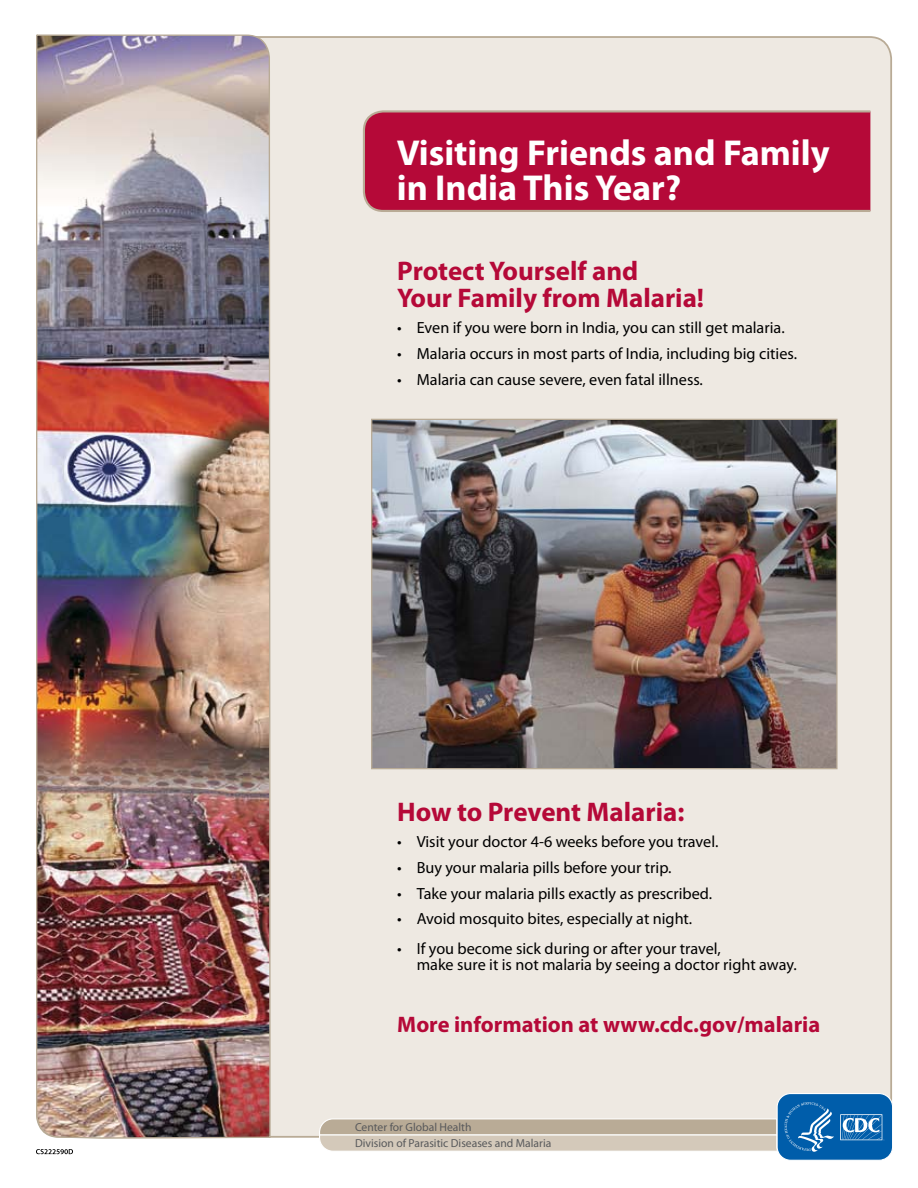
<style>
.page{position:relative;width:918px;height:1188px;background:#fff}
.page>*{position:absolute;margin:0;border:0;box-sizing:border-box;transform-origin:0 0}
.t1{font:700 36.15px "Myriad Pro";color:#fff}
.H2__Second_Level_Hea{font:700 27px/27px "Myriad Pro";color:#b50938}
.B1__Body_Text{font:700 22.5px "Myriad Pro";color:#b50938}
.B1__Body_Text-2{font:16.2px/16.2px "Myriad Pro";color:#000}
.t2{font:11.55px/16.2px "Myriad Pro";color:#58595b}
</style>
<div class="page">
<div style="left:271px;top:36px;width:621px;height:1102px;background:#eee9e2"></div>
<img style="left:36px;top:34px;width:235px;height:1105px">
<svg style="left:362px;top:109px;width:511px;height:104px;background:#b71741"></svg>
<svg style="left:36px;top:1149px;width:37px;height:5px"></svg>
<svg style="left:318px;top:1092px;width:575px;height:69px;background:#bbc5c9"></svg>
<img style="left:373px;top:421px;width:463px;height:346px">
<p class="t1" style="left:397px;top:129px;width:434px">Visiting Friends and Family</p>
<p class="t1" style="left:397px;top:164px;width:286px">in India This Year?</p>
<p class="H2__Second_Level_Hea" style="left:397px;top:257px;width:308px">Protect Yourself and<br>Your Family from Malaria!</p>
<p class="B1__Body_Text-2" style="left:397px;top:320px;width:389px">• Even if you were born in India, you can still get malaria.</p>
<p class="B1__Body_Text-2" style="left:397px;top:345px;width:401px">• Malaria occurs in most parts of India, including big cities.</p>
<p class="B1__Body_Text-2" style="left:397px;top:371px;width:307px">• Malaria can cause severe, even fatal illness.</p>
<p class="H2__Second_Level_Hea" style="left:397px;top:797px;width:289px">How to Prevent Malaria:</p>
<p class="B1__Body_Text-2" style="left:397px;top:833px;width:323px">• Visit your doctor 4-6 weeks before you travel.</p>
<p class="B1__Body_Text-2" style="left:397px;top:859px;width:276px">• Buy your malaria pills before your trip.</p>
<p class="B1__Body_Text-2" style="left:397px;top:885px;width:317px">• Take your malaria pills exactly as prescribed.</p>
<p class="B1__Body_Text-2" style="left:397px;top:911px;width:297px">• Avoid mosquito bites, especially at night.</p>
<p class="B1__Body_Text-2" style="left:417px;top:940px;width:381px;text-indent:-20px">• If you become sick during or after your travel,<br>make sure it is not malaria by seeing a doctor right away.</p>
<p class="B1__Body_Text" style="left:397px;top:1010px;width:425px">More information at www.cdc.gov/malaria</p>
<p class="t2" style="left:355px;top:1119px;width:198px">Center for Global Health<br>Division of Parasitic Diseases and Malaria</p>
</div>
